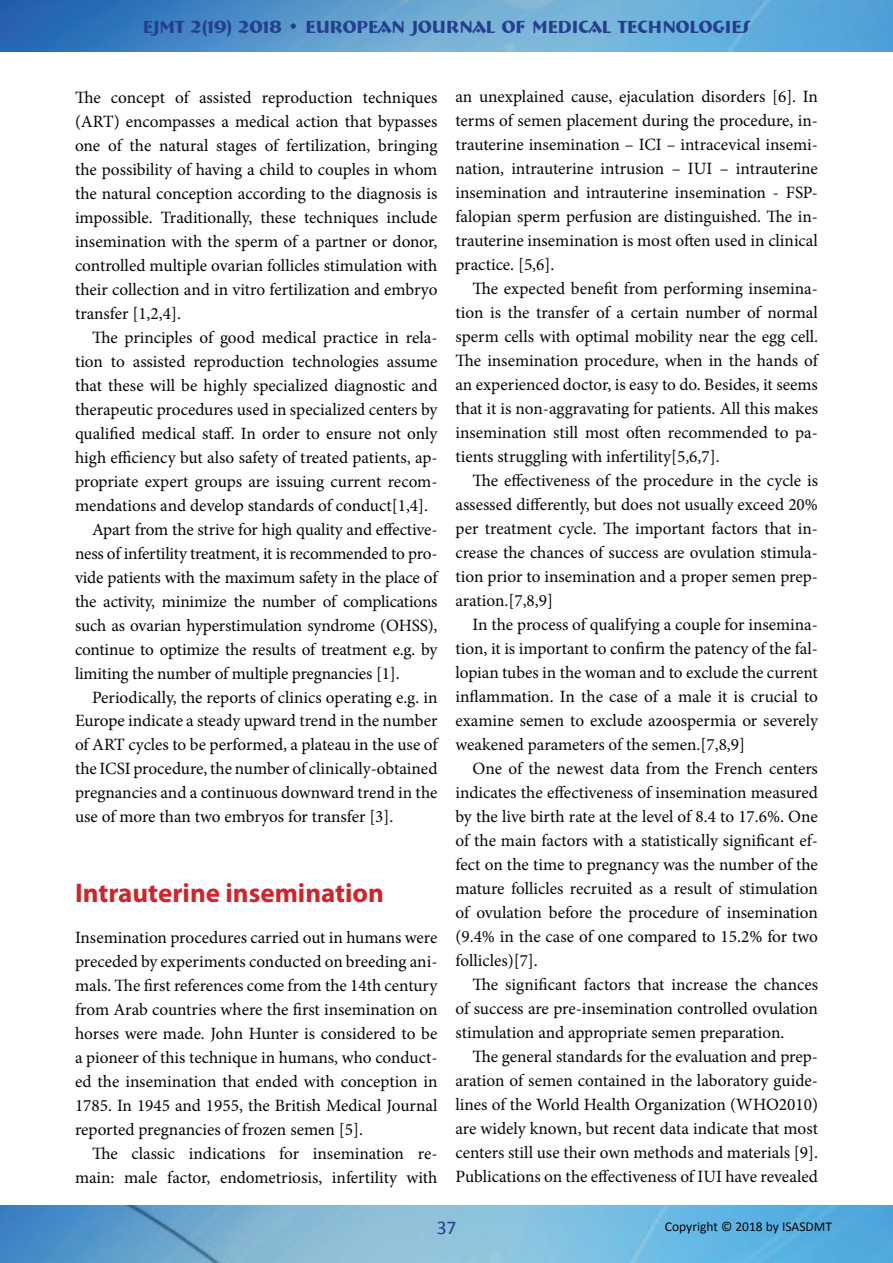
<style>
.page{position:relative;width:893px;height:1263px;background:#fff}
.page>*{position:absolute;margin:0;border:0;box-sizing:border-box;transform-origin:0 0}
.t1{font:700 27px "Myriad Pro";color:#d1232a}
.t2{font:19.5px "Calibri";color:#253f8e}
.t3{font:700 18px "Bremen BT";color:#253f8e}
.t4{font:17.25px/24px "Minion Pro";letter-spacing:-.005em;color:#040503;text-align:justify}
.t5{font:13.5px "Calibri";color:#040503}
</style>
<div class="page">
<img style="left:0;top:0;width:893px;height:52px">
<img style="left:0;top:1205px;width:893px;height:58px">
<p class="t3" style="left:143px;top:15px;width:609px">EJMT 2(19) 2018 • EUROPEAN JOURNAL OF MEDICAL TECHNOLOGIES</p>
<p class="t4" style="left:75px;top:85px;width:364px">The concept of assisted reproduction techniques (ART) encompasses a medical action that bypasses one of the natural stages of fertilization, bringing the possibility of having a child to couples in whom the natural conception according to the diagnosis is impossible. Traditionally, these techniques include insemination with the sperm of a partner or donor, controlled multiple ovarian follicles stimulation with their collection and in vitro fertilization and embryo transfer [1,2,4].</p>
<p class="t4" style="left:92px;top:325px;width:347px">The principles of good medical practice in rela-</p>
<p class="t4" style="left:75px;top:349px;width:364px">tion to assisted reproduction technologies assume</p>
<p class="t4" style="left:75px;top:373px;width:364px">that these will be highly specialized diagnostic and</p>
<p class="t4" style="left:75px;top:397px;width:364px">therapeutic procedures used in specialized centers by</p>
<p class="t4" style="left:75px;top:421px;width:364px">qualified medical staff. In order to ensure not only</p>
<p class="t4" style="left:75px;top:445px;width:364px">high efficiency but also safety of treated patients, ap-</p>
<p class="t4" style="left:75px;top:469px;width:364px">propriate expert groups are issuing current recom-</p>
<p class="t4" style="left:75px;top:493px;width:355px">mendations and develop standards of conduct[1,4].</p>
<p class="t4" style="left:92px;top:517px;width:347px">Apart from the strive for high quality and effective-</p>
<p class="t4" style="left:75px;top:541px;width:364px">ness of infertility treatment, it is recommended to pro-</p>
<p class="t4" style="left:75px;top:565px;width:364px">vide patients with the maximum safety in the place of</p>
<p class="t4" style="left:75px;top:589px;width:364px">the activity, minimize the number of complications</p>
<p class="t4" style="left:75px;top:613px;width:364px">such as ovarian hyperstimulation syndrome (OHSS),</p>
<p class="t4" style="left:75px;top:637px;width:364px">continue to optimize the results of treatment e.g. by</p>
<p class="t4" style="left:75px;top:661px;width:326px">limiting the number of multiple pregnancies [1].</p>
<p class="t4" style="left:92px;top:685px;width:347px">Periodically, the reports of clinics operating e.g. in</p>
<p class="t4" style="left:75px;top:709px;width:364px">Europe indicate a steady upward trend in the number</p>
<p class="t4" style="left:75px;top:733px;width:364px">of ART cycles to be performed, a plateau in the use of</p>
<p class="t4" style="left:75px;top:757px;width:364px">the ICSI procedure, the number of clinically-obtained</p>
<p class="t4" style="left:75px;top:781px;width:364px">pregnancies and a continuous downward trend in the</p>
<p class="t4" style="left:75px;top:805px;width:320px">use of more than two embryos for transfer [3].</p>
<h1 class="t1" style="left:75px;top:875px;width:310px">Intrauterine insemination</h1>
<p class="t4" style="left:75px;top:925px;width:364px">Insemination procedures carried out in humans were preceded by experiments conducted on breeding ani&shy;mals. The first references come from the 14th century from Arab countries where the first insemination on horses were made. John Hunter is considered to be a pioneer of this technique in humans, who conduct&shy;ed the insemination that ended with conception in 1785. In 1945 and 1955, the British Medical Journal reported pregnancies of frozen semen [5].</p>
<p class="t4" style="left:75px;top:1141px;width:364px;text-align:right">The classic indications for insemination re&shy;main: male factor, endometriosis, infertility with</p>
<p class="t4" style="left:455px;top:85px;width:364px">an unexplained cause, ejaculation disorders [6]. In terms of semen placement during the procedure, in&shy;trauterine insemination – ICI – intracevical insemi&shy;nation, intrauterine intrusion – IUI – intrauterine insemination and intrauterine insemination - FSP&shy;falopian sperm perfusion are distinguished. The in&shy;trauterine insemination is most often used in clinical practice. [5,6].</p>
<p class="t4" style="left:455px;top:277px;width:364px;text-indent:17px">The expected benefit from performing insemina&shy;tion is the transfer of a certain number of normal sperm cells with optimal mobility near the egg cell.<br>The insemination procedure, when in the hands of an experienced doctor, is easy to do. Besides, it seems that it is non-aggravating for patients. All this makes insemination still most often recommended to pa&shy;tients struggling with infertility[5,6,7].</p>
<p class="t4" style="left:455px;top:469px;width:364px;text-indent:17px">The effectiveness of the procedure in the cycle is assessed differently, but does not usually exceed 20% per treatment cycle. The important factors that in&shy;crease the chances of success are ovulation stimula&shy;tion prior to insemination and a proper semen prep&shy;aration.[7,8,9]</p>
<p class="t4" style="left:455px;top:613px;width:364px;text-indent:17px">In the process of qualifying a couple for insemina&shy;tion, it is important to confirm the patency of the fal&shy;lopian tubes in the woman and to exclude the current inflammation. In the case of a male it is crucial to examine semen to exclude azoospermia or severely weakened parameters of the semen.[7,8,9]</p>
<p class="t4" style="left:455px;top:757px;width:364px;text-indent:17px">One of the newest data from the French centers indicates the effectiveness of insemination measured by the live birth rate at the level of 8.4 to 17.6%. One of the main factors with a statistically significant ef&shy;fect on the time to pregnancy was the number of the mature follicles recruited as a result of stimulation of ovulation before the procedure of insemination (9.4% in the case of one compared to 15.2% for two follicles)[7].</p>
<p class="t4" style="left:455px;top:973px;width:364px;text-indent:17px">The significant factors that increase the chances of success are pre-insemination controlled ovulation stimulation and appropriate semen preparation.</p>
<p class="t4" style="left:455px;top:1045px;width:364px;text-indent:17px">The general standards for the evaluation and prep&shy;aration of semen contained in the laboratory guide&shy;lines of the World Health Organization (WHO2010) are widely known, but recent data indicate that most centers still use their own methods and materials [9].<br>Publications on the effectiveness of IUI have revealed</p>
<p class="t2" style="left:437px;top:1215px;width:21px">37</p>
<p class="t5" style="left:665px;top:1218px;width:169px">Copyright © 2018 by ISASDMT</p>
</div>
